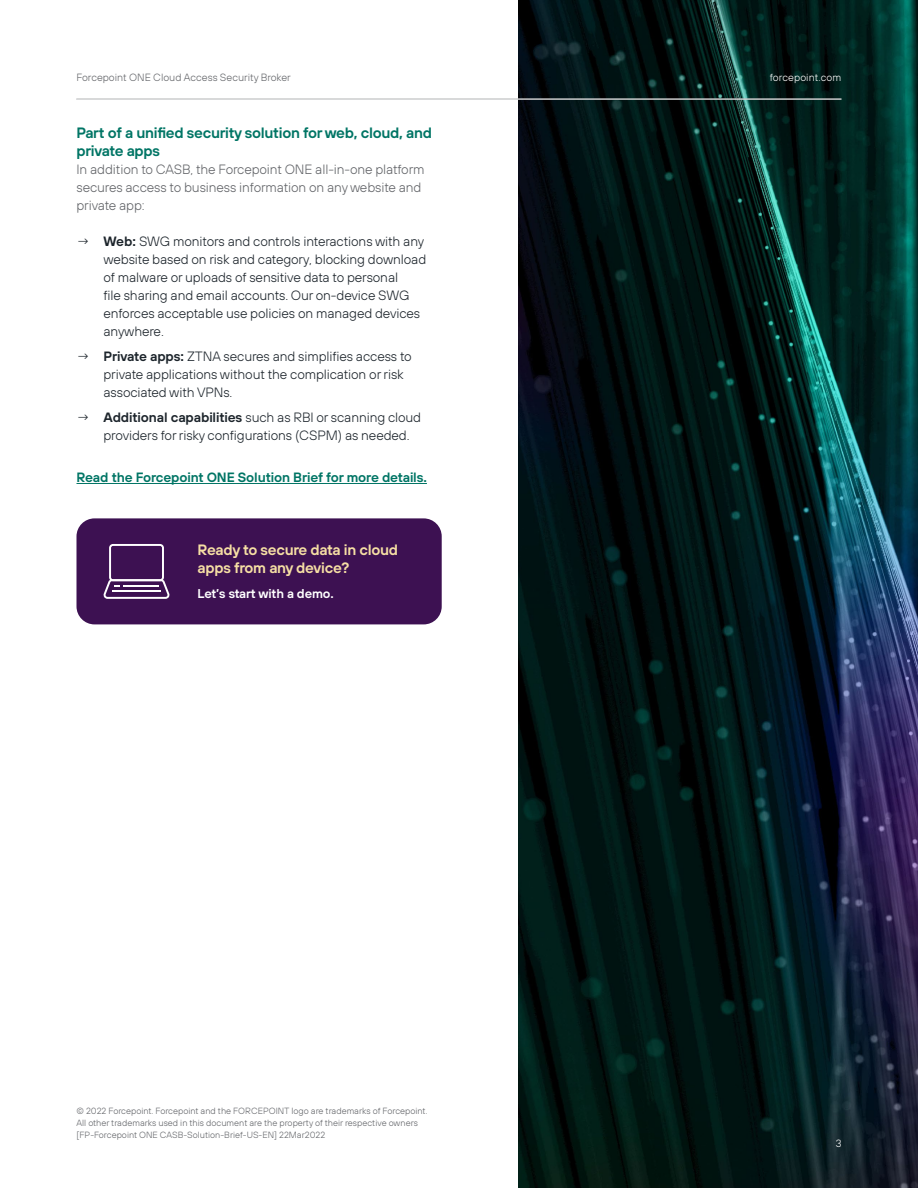
<style>
.page{position:relative;width:918px;height:1188px;background:#fff}
.page>*{position:absolute;margin:0;border:0;box-sizing:border-box;transform-origin:0 0}
.t1{font:600 15px/18px "FP Sans";letter-spacing:-.02em;color:#007565}
.t2{font:600 15px/18px "FP Sans";letter-spacing:-.02em;color:#f6dfa4}
.t3{font:300 13.5px/18px "FP Sans";letter-spacing:-.01em;color:#1d252c}
.t4{font:300 13.5px/18px "FP Sans";letter-spacing:-.01em;color:#636569}
.t5{font:600 13.5px "FP Sans";letter-spacing:-.01em;color:#007565}
.t6{font:600 12.75px "FP Sans";letter-spacing:-.01em;color:#fff}
.t7{font:300 10.5px "FP Sans";color:#636569}
.t8{font:300 10.5px "FP Sans";letter-spacing:.01em;color:#fff}
.t9{font:300 9px/12px "FP Sans";color:#636569}
.s1{font-weight:600}
</style>
<div class="page">
<img style="left:518px;top:0;width:400px;height:1188px">
<hr style="left:76px;top:99px;width:766px;height:1px;background:#fff">
<hr style="left:76px;top:483px;width:351px;height:1px;background:#007565">
<div style="left:76px;top:518px;width:366px;height:106px;background:#3d1152;border-radius:18px"></div>
<svg style="left:103px;top:544px;width:67px;height:55px"></svg>
<p class="t7" style="left:76px;top:71px;width:216px">Forcepoint ONE Cloud Access Security Broker</p>
<p class="t1" style="left:76px;top:124px;width:357px">Part of a unified security solution for web, cloud, and private apps</p>
<p class="t4" style="left:76px;top:160px;width:350px">In addition to CASB, the Forcepoint ONE all-in-one platform secures access to business information on any website and private app:</p>
<p class="t3" style="left:104px;top:232px;width:324px;text-indent:-27px">→ <span class="s1">Web:</span> SWG monitors and controls interactions with any website based on risk and category, blocking download of malware or uploads of sensitive data to personal<br>file sharing and email accounts. Our on-device SWG enforces acceptable use policies on managed devices anywhere.</p>
<p class="t3" style="left:104px;top:347px;width:310px;text-indent:-27px">→ <span class="s1">Private apps:</span> ZTNA secures and simplifies access to private applications without the complication or risk associated with VPNs.</p>
<p class="t3" style="left:104px;top:408px;width:319px;text-indent:-27px">→ <span class="s1">Additional capabilities</span> such as RBI or scanning cloud providers for risky configurations (CSPM) as needed.</p>
<p class="t5" style="left:76px;top:469px;width:352px">Read the Forcepoint ONE Solution Brief for more details.</p>
<p class="t2" style="left:198px;top:540px;width:202px">Ready to secure data in cloud apps from any device?</p>
<p class="t6" style="left:198px;top:585px;width:138px">Let’s start with a demo.</p>
<p class="t9" style="left:76px;top:1105px;width:353px">© 2022 Forcepoint. Forcepoint and the FORCEPOINT logo are trademarks of Forcepoint.<br>All other trademarks used in this document are the property of their respective owners [FP-Forcepoint ONE CASB-Solution-Brief-US-EN] 22Mar2022</p>
<p class="t8" style="left:770px;top:71px;width:73px">forcepoint.com</p>
<p class="t8" style="left:836px;top:1137px;width:7px">3</p>
</div>
